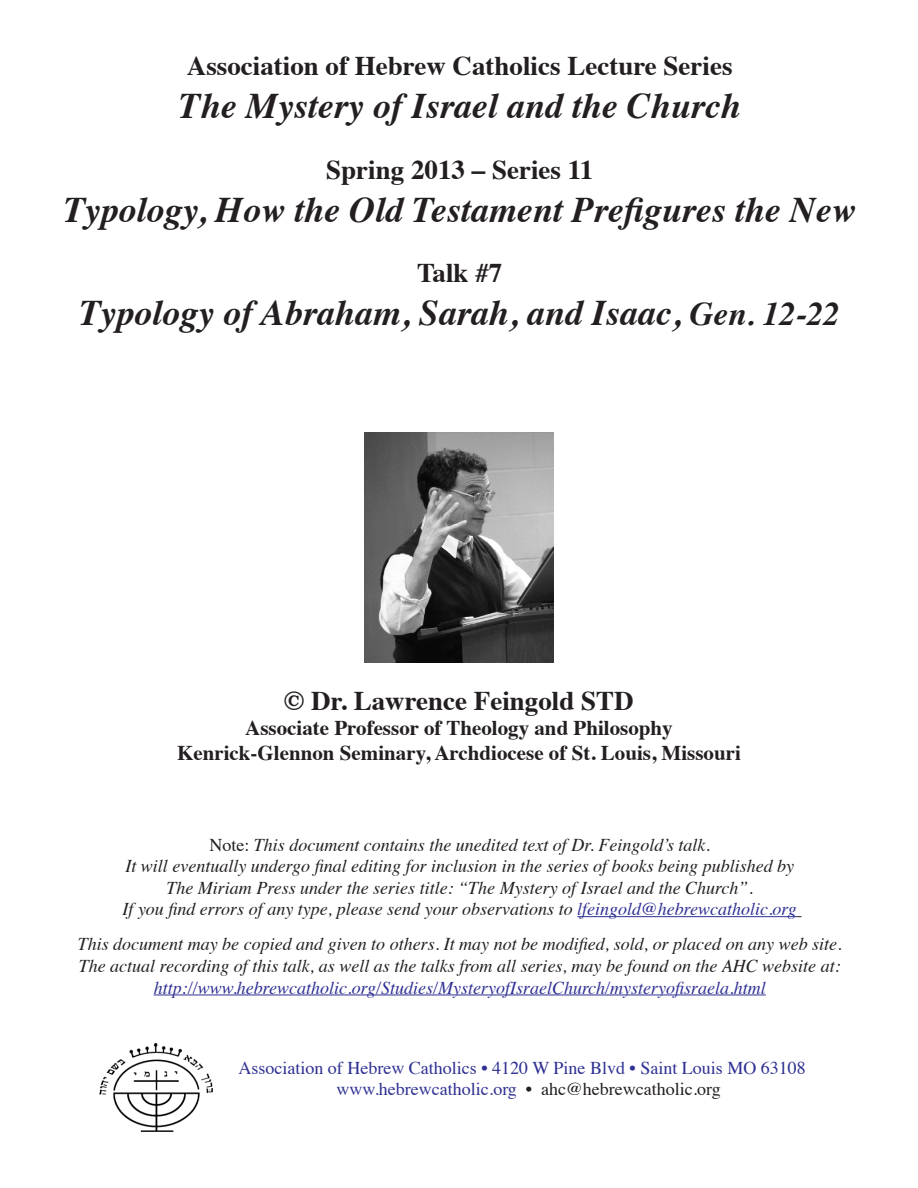
<style>
.page{position:relative;width:918px;height:1188px;background:#fff}
.page>*{position:absolute;margin:0;border:0;box-sizing:border-box;transform-origin:0 0}
.t1{font:italic 700 36px "Times";color:#231f20}
.t2{font:700 27px "Times";color:#231f20}
.t3{font:700 21px/25.2px "Times";color:#231f20;text-align:center}
.t4{font:italic 18px/21.6px "Times";color:#231f20;text-align:center}
.t5{font:18px/21.6px "Times";color:#2e3092}
.t6{font:italic 18px "Times";color:#2e3092}
.s1{font-size:33px}
.s2{font-style:normal}
.s3{color:#2e3092}
.s4{color:#231f20}
</style>
<div class="page">
<img style="left:99px;top:1043px;width:114px;height:88px">
<img style="left:364px;top:432px;width:190px;height:231px">
<hr style="left:577px;top:916px;width:220px;height:1px;background:#2e3092">
<hr style="left:154px;top:995px;width:612px;height:1px;background:#2e3092">
<h2 class="t2" style="left:187px;top:40px;width:547px">Association of Hebrew Catholics Lecture Series</h2>
<h1 class="t1" style="left:179px;top:72px;width:564px">The Mystery of Israel and the Church</h1>
<h2 class="t2" style="left:326px;top:144px;width:269px">Spring 2013 – Series 11</h2>
<h1 class="t1" style="left:64px;top:176px;width:794px">Typology, How the Old Testament Prefigures the New</h1>
<h2 class="t2" style="left:417px;top:247px;width:87px">Talk #7</h2>
<h1 class="t1" style="left:79px;top:279px;width:762px">Typology of Abraham, Sarah, and Isaac, <span class="s1">Gen. 12-22</span></h1>
<h2 class="t2" style="left:284px;top:675px;width:351px">© Dr. Lawrence Feingold STD</h2>
<p class="t3" style="left:177px;top:713px;width:565px">Associate Professor of Theology and Philosophy<br>Kenrick-Glennon Seminary, Archdiocese of St. Louis, Missouri</p>
<p class="t4" style="left:123px;top:833px;width:676px"><span class="s2">Note:</span> This document contains the unedited text of Dr. Feingold’s talk.<br>It will eventually undergo final editing for inclusion in the series of books being published by The Miriam Press under the series title: “The Mystery of Israel and the Church”.<br>If you find errors of any type, please send your observations to <span class="s3">lfeingold@hebrewcatholic.org</span></p>
<p class="t4" style="left:78px;top:932px;width:765px;text-align:left">This document may be copied and given to others. It may not be modified, sold, or placed on any web site.<br>The actual recording of this talk, as well as the talks from all series, may be found on the AHC website at:</p>
<p class="t6" style="left:154px;top:972px;width:614px">http://www.hebrewcatholic.org/Studies/MysteryofIsraelChurch/mysteryofisraela.html</p>
<p class="t5" style="left:337px;top:1055px;width:471px;text-indent:-98px">Association of Hebrew Catholics • 4120 W Pine Blvd • Saint Louis MO 63108 www.hebrewcatholic.org <span class="s4">• ahc@hebrewcatholic.org</span></p>
</div>
